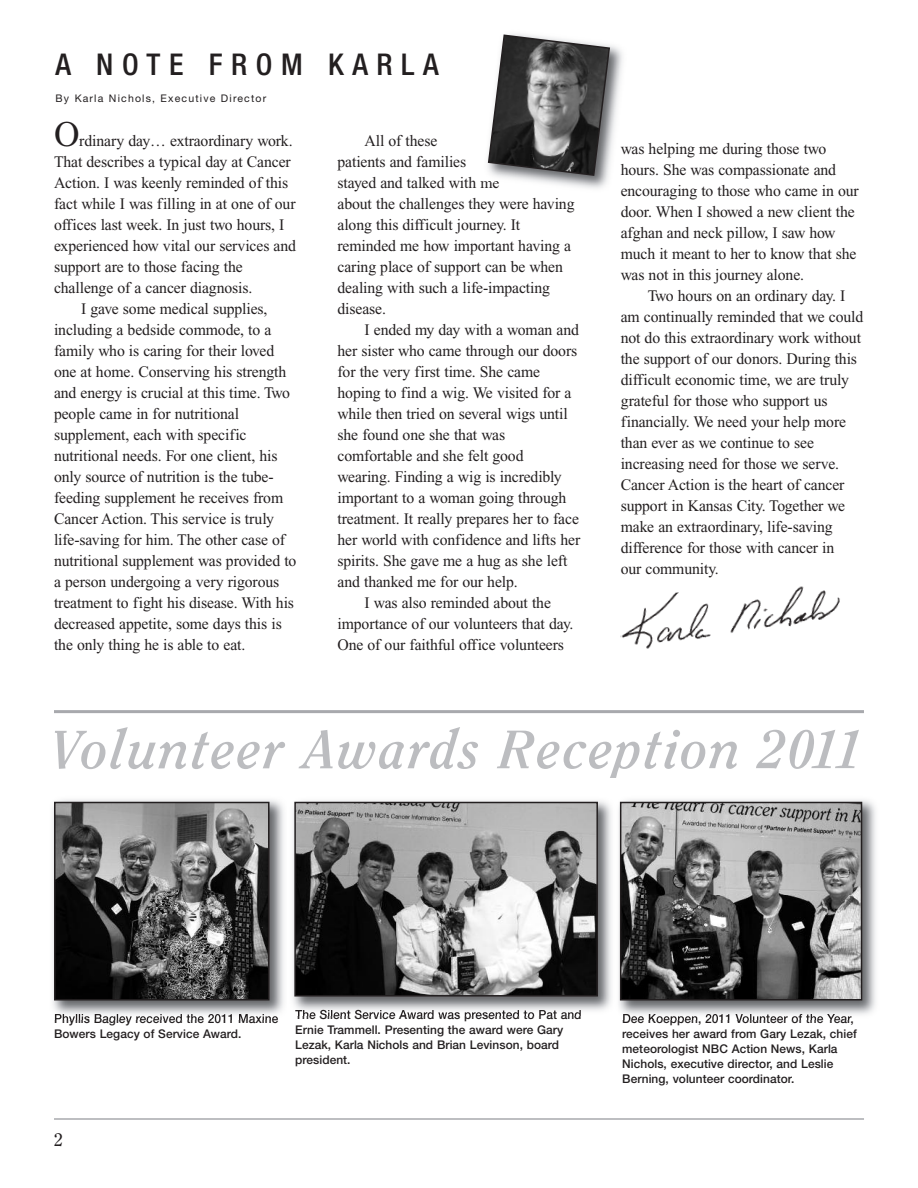
<style>
.page{position:relative;width:918px;height:1188px;background:#fff}
.page>*{position:absolute;margin:0;border:0;box-sizing:border-box;transform-origin:0 0}
.t1{font:italic 700 53.7px "Clearface";letter-spacing:.04em;color:#bcbdc0}
.t2{font:36px "Times";color:#231f20}
.t3{font:500 condensed 30px "Helvetica Neue";letter-spacing:.29em;color:#231f20}
.t4{font:18px "Clearface";color:#231f20}
.t5{font:16.05px/21px "Times";letter-spacing:-.01em;color:#231f20}
.t6{font:500 12px/15px "Helvetica Neue";letter-spacing:.005em;color:#231f20}
.t7{font:10.5px "Helvetica Neue";letter-spacing:.11em;color:#231f20}
</style>
<div class="page">
<hr style="left:54px;top:710px;width:810px;height:3px;background:#a8a9ad">
<hr style="left:54px;top:1118px;width:810px;height:2px;background:#a8a9ad">
<img style="left:481px;top:45px;width:142px;height:144px">
<svg style="left:487px;top:34px;width:124px;height:143px;background:#686868"></svg>
<img style="left:620px;top:586px;width:220px;height:63px">
<img style="left:53px;top:799px;width:231px;height:221px">
<img style="left:55px;top:1014px;width:104px;height:6px">
<img style="left:57px;top:805px;width:210px;height:193px">
<div style="left:54px;top:802px;width:216px;height:199px;border:2px solid #231f20"></div>
<img style="left:619px;top:799px;width:257px;height:221px">
<img style="left:623px;top:1014px;width:135px;height:6px">
<img style="left:623px;top:805px;width:236px;height:193px">
<div style="left:620px;top:802px;width:242px;height:199px;border:2px solid #231f20"></div>
<img style="left:293px;top:800px;width:318px;height:216px">
<img style="left:295px;top:1010px;width:126px;height:6px">
<img style="left:297px;top:805px;width:298px;height:189px">
<div style="left:294px;top:802px;width:304px;height:195px;border:2px solid #231f20"></div>
<h3 class="t3" style="left:56px;top:54px;width:385px">A NOTE FROM KARLA</h3>
<p class="t7" style="left:56px;top:94px;width:212px">By Karla Nichols, Executive Director</p>
<h2 class="t2" style="left:54px;top:121px;width:27px">O</h2>
<p class="t5" style="left:79px;top:132px;width:215px">rdinary day… extraordinary work.</p>
<p class="t5" style="left:54px;top:153px;width:238px">That describes a typical day at Cancer</p>
<p class="t5" style="left:54px;top:174px;width:236px">Action. I was keenly reminded of this</p>
<p class="t5" style="left:54px;top:195px;width:243px">fact while I was filling in at one of our</p>
<p class="t5" style="left:54px;top:216px;width:232px">offices last week. In just two hours, I</p>
<p class="t5" style="left:54px;top:237px;width:244px">experienced how vital our services and</p>
<p class="t5" style="left:54px;top:258px;width:190px">support are to those facing the</p>
<p class="t5" style="left:54px;top:279px;width:200px">challenge of a cancer diagnosis.</p>
<p class="t5" style="left:81px;top:300px;width:188px">I gave some medical supplies,</p>
<p class="t5" style="left:54px;top:321px;width:219px">including a bedside commode, to a</p>
<p class="t5" style="left:54px;top:342px;width:222px">family who is caring for their loved</p>
<p class="t5" style="left:54px;top:363px;width:234px">one at home. Conserving his strength</p>
<p class="t5" style="left:54px;top:384px;width:238px">and energy is crucial at this time. Two</p>
<p class="t5" style="left:54px;top:405px;width:187px">people came in for nutritional</p>
<p class="t5" style="left:54px;top:426px;width:194px">supplement, each with specific</p>
<p class="t5" style="left:54px;top:447px;width:225px">nutritional needs. For one client, his</p>
<p class="t5" style="left:54px;top:468px;width:221px">only source of nutrition is the tube-</p>
<p class="t5" style="left:54px;top:489px;width:231px">feeding supplement he receives from</p>
<p class="t5" style="left:54px;top:510px;width:222px">Cancer Action. This service is truly</p>
<p class="t5" style="left:54px;top:531px;width:233px">life-saving for him. The other case of</p>
<p class="t5" style="left:54px;top:552px;width:244px">nutritional supplement was provided to</p>
<p class="t5" style="left:54px;top:573px;width:227px">a person undergoing a very rigorous</p>
<p class="t5" style="left:54px;top:594px;width:242px">treatment to fight his disease. With his</p>
<p class="t5" style="left:54px;top:615px;width:229px">decreased appetite, some days this is</p>
<p class="t5" style="left:54px;top:636px;width:193px">the only thing he is able to eat.</p>
<p class="t5" style="left:338px;top:132px;width:239px;text-indent:27px">All of these<br>patients and families<br>stayed and talked with me<br>about the challenges they were having along this difficult journey. It reminded me how important having a caring place of support can be when dealing with such a life-impacting disease.</p>
<p class="t5" style="left:365px;top:321px;width:216px">I ended my day with a woman and</p>
<p class="t5" style="left:338px;top:342px;width:241px">her sister who came through our doors</p>
<p class="t5" style="left:338px;top:363px;width:204px">for the very first time. She came</p>
<p class="t5" style="left:338px;top:384px;width:235px">hoping to find a wig. We visited for a</p>
<p class="t5" style="left:338px;top:405px;width:232px">while then tried on several wigs until</p>
<p class="t5" style="left:338px;top:426px;width:169px">she found one she that was</p>
<p class="t5" style="left:338px;top:447px;width:188px">comfortable and she felt good</p>
<p class="t5" style="left:338px;top:468px;width:226px">wearing. Finding a wig is incredibly</p>
<p class="t5" style="left:338px;top:489px;width:230px">important to a woman going through</p>
<p class="t5" style="left:338px;top:510px;width:243px">treatment. It really prepares her to face</p>
<p class="t5" style="left:338px;top:531px;width:244px">her world with confidence and lifts her</p>
<p class="t5" style="left:338px;top:552px;width:231px">spirits. She gave me a hug as she left</p>
<p class="t5" style="left:338px;top:573px;width:182px">and thanked me for our help.</p>
<p class="t5" style="left:365px;top:594px;width:188px">I was also reminded about the</p>
<p class="t5" style="left:338px;top:615px;width:237px">importance of our volunteers that day.</p>
<p class="t5" style="left:338px;top:636px;width:228px">One of our faithful office volunteers</p>
<p class="t5" style="left:621px;top:139px;width:240px">was helping me during those two hours. She was compassionate and encouraging to those who came in our door. When I showed a new client the afghan and neck pillow, I saw how much it meant to her to know that she was not in this journey alone.</p>
<p class="t5" style="left:621px;top:286px;width:244px;text-indent:27px">Two hours on an ordinary day. I am continually reminded that we could not do this extraordinary work without the support of our donors. During this difficult economic time, we are truly grateful for those who support us financially. We need your help more than ever as we continue to see increasing need for those we serve.<br>Cancer Action is the heart of cancer support in Kansas City. Together we make an extraordinary, life-saving difference for those with cancer in<br>our community.</p>
<h1 class="t1" style="left:52px;top:727px;width:812px">Volunteer Awards Reception 2011</h1>
<p class="t6" style="left:54px;top:1012px;width:226px">Phyllis Bagley received the 2011 Maxine<br>Bowers Legacy of Service Award.</p>
<p class="t6" style="left:295px;top:1008px;width:288px">The Silent Service Award was presented to Pat and Ernie Trammell. Presenting the award were Gary Lezak, Karla Nichols and Brian Levinson, board president.</p>
<p class="t6" style="left:622px;top:1012px;width:236px">Dee Koeppen, 2011 Volunteer of the Year, receives her award from Gary Lezak, chief meteorologist NBC Action News, Karla Nichols, executive director, and Leslie Berning, volunteer coordinator.</p>
<p class="t4" style="left:54px;top:1133px;width:10px">2</p>
</div>
